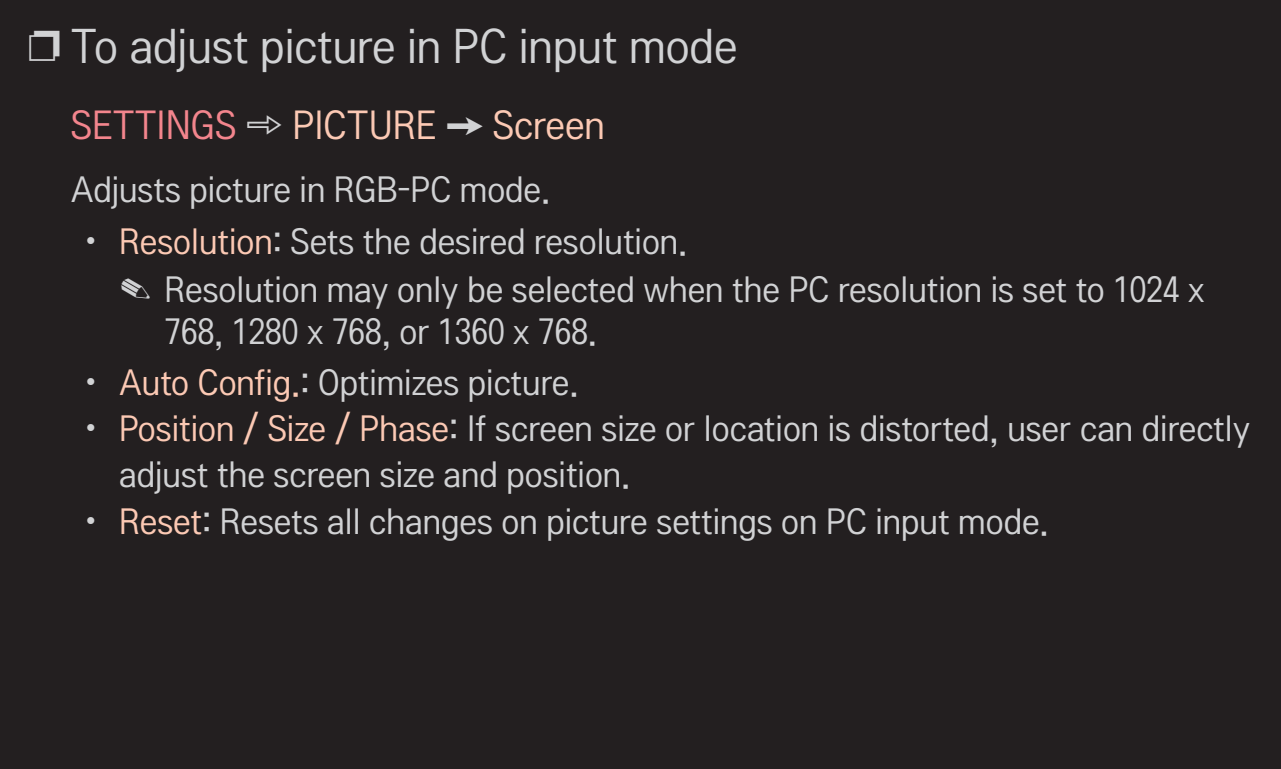
<style>
.page{position:relative;width:1281px;height:769px;background:#fff}
.page>*{position:absolute;margin:0;border:0;box-sizing:border-box;transform-origin:0 0}
.t1{font:300 48px "LG Display";color:#d1d2d4}
.t2{font:300 40px "LG Display";color:#fcc9b4}
.t3{font:300 36px/47.6px "LG Display";color:#d1d2d4}
.s1{font-size:42px}
.s2{color:#f3858d}
.s3{color:#d1d2d4}
.s4{color:#fcc9b4}
</style>
<div class="page">
<div style="left:0;top:0;width:1280px;height:768px;background:#231f20"></div>
<h1 class="t1" style="left:28px;top:9px;width:710px"><span class="s1">❐</span> To adjust picture in PC input mode</h1>
<p class="t2" style="left:71px;top:95px;width:535px"><span class="s2">SETTINGS</span> <span class="s3">➾</span> PICTURE <span class="s3">➙</span> Screen</p>
<p class="t3" style="left:71px;top:163px;width:481px">Adjusts picture in RGB-PC mode.</p>
<p class="t3" style="left:119px;top:214px;width:1086px;text-indent:-34px">• <span class="s4">Resolution</span>: Sets the desired resolution.<br>✎ Resolution may only be selected when the PC resolution is set to 1024 x</p>
<p class="t3" style="left:164px;top:304px;width:434px">768, 1280 x 768, or 1360 x 768.</p>
<p class="t3" style="left:85px;top:356px;width:495px">• <span class="s4">Auto Config.</span>: Optimizes picture.</p>
<p class="t3" style="left:119px;top:402px;width:1132px;line-height:46px;text-indent:-34px">• <span class="s4">Position / Size / Phase</span>: If screen size or location is distorted, user can directly adjust the screen size and position.</p>
<p class="t3" style="left:85px;top:494px;width:964px">• <span class="s4">Reset</span>: Resets all changes on picture settings on PC input mode.</p>
</div>
